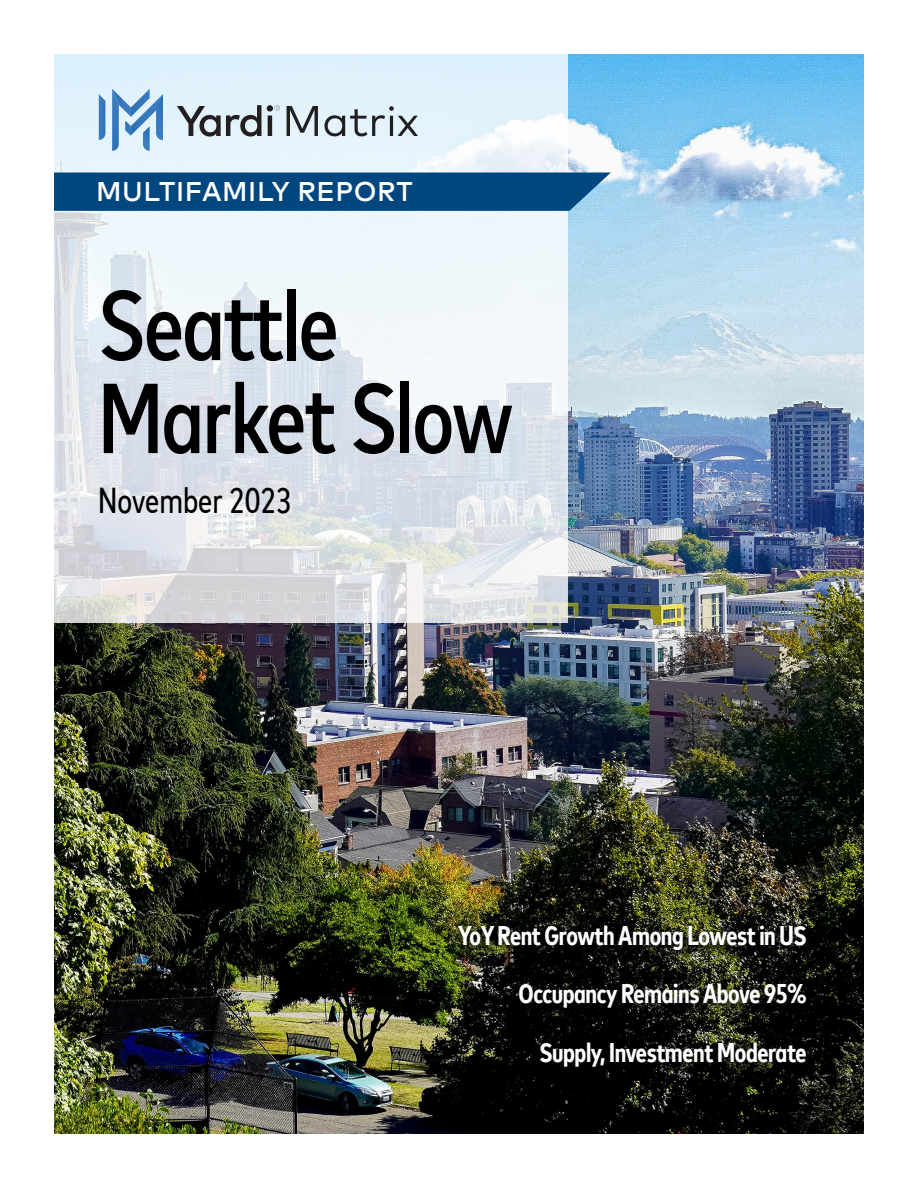
<style>
.page{position:relative;width:918px;height:1188px;background:#fff}
.page>*{position:absolute;margin:0;border:0;box-sizing:border-box;transform-origin:0 0}
.t1{font:500 condensed 99px/93px "Mark Offc Pro";letter-spacing:-.02em;color:#000}
.t2{font:condensed 36px "Mark Offc Pro";color:#000}
.t3{font:700 condensed 27px/58.5px "Mark Offc Pro";letter-spacing:-.015em;color:#fff;text-align:right}
.t4{font:500 27px "Mark Offc Pro";letter-spacing:.02em;color:#fff}
</style>
<div class="page">
<img style="left:54px;top:54px;width:810px;height:1080px">
<svg style="left:54px;top:54px;width:513px;height:569px"></svg>
<div style="left:54px;top:173px;width:557px;height:38px;background:#00467f"></div>
<svg style="left:456px;top:923px;width:363px;height:156px;background:#11120c"></svg>
<svg style="left:177px;top:105px;width:84px;height:32px;background:#a0a9af"></svg>
<svg style="left:267px;top:105px;width:13px;height:31px"></svg>
<svg style="left:287px;top:106px;width:31px;height:30px"></svg>
<svg style="left:324px;top:106px;width:94px;height:30px;background:#b5c0c7"></svg>
<svg style="left:99px;top:94px;width:6px;height:46px"></svg>
<svg style="left:112px;top:89px;width:51px;height:62px;background:#97bde0"></svg>
<p class="t4" style="left:96px;top:171px;width:318px">MULTIFAMILY REPORT</p>
<h1 class="t1" style="left:98px;top:271px;width:417px">Seattle<br>Market Slow</h1>
<h2 class="t2" style="left:98px;top:474px;width:195px">November 2023</h2>
<p class="t3" style="left:458px;top:904px;width:350px">YoY Rent Growth Among Lowest in US<br>Occupancy Remains Above 95%<br>Supply, Investment Moderate</p>
</div>
